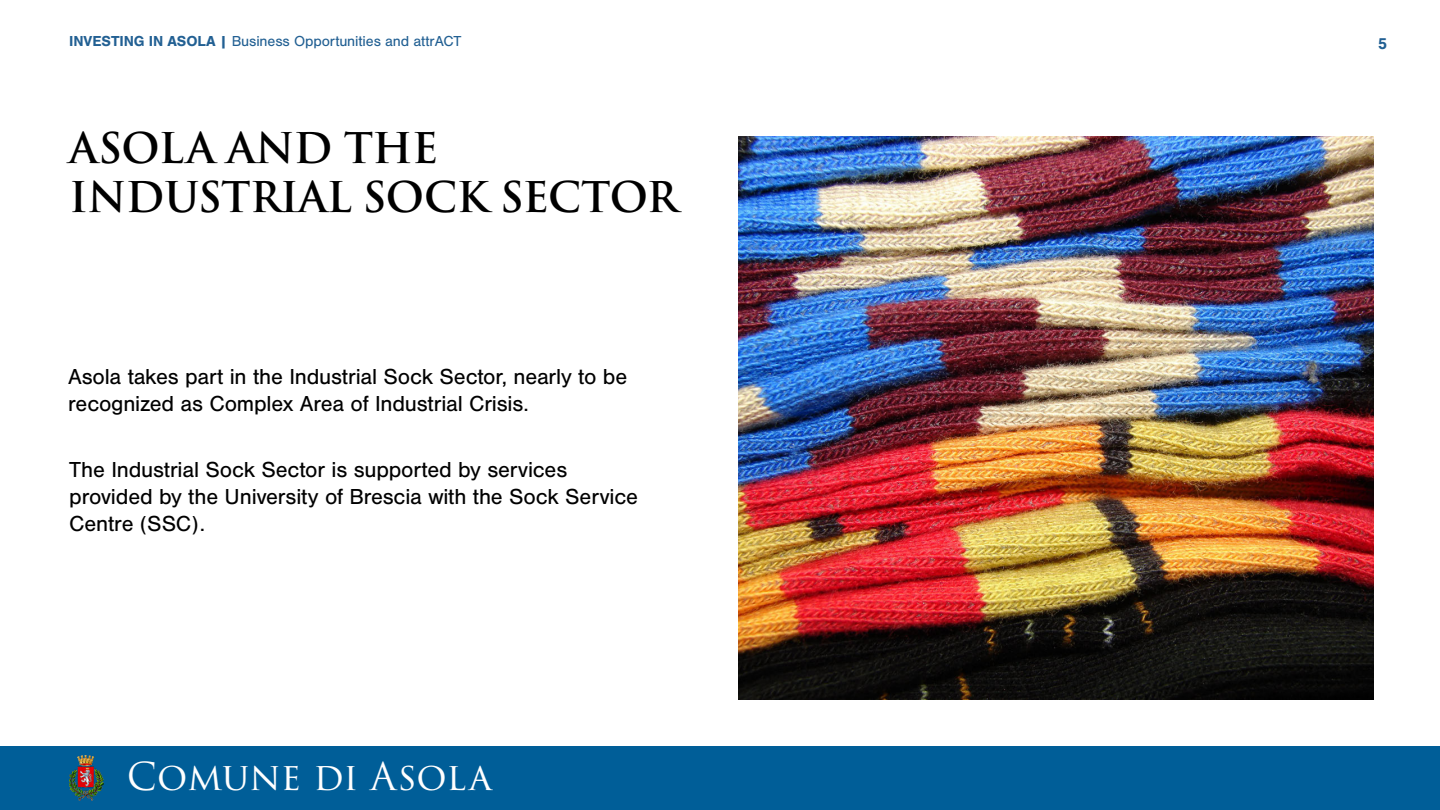
<style>
.page{position:relative;width:1440px;height:810px;background:#fff}
.page>*{position:absolute;margin:0;border:0;box-sizing:border-box;transform-origin:0 0}
.t1{font:600 41.25px/49.5px "Trajan Pro 3";letter-spacing:-.01em;color:#000}
.t2{font:37.5px "Trajan Pro 3";color:#fff}
.t3{font:22.5px/27px "Nimbus San";letter-spacing:-.01em;color:#000}
.t4{font:700 16.35px "Nimbus San";color:#226093}
.t5{font:15px "Nimbus San";letter-spacing:-.01em;color:#226093}
.s1{font-weight:700}
</style>
<div class="page">
<img style="left:739px;top:136px;width:635px;height:564px">
<div style="left:0;top:746px;width:1440px;height:64px;background:#005e98"></div>
<img style="left:69px;top:756px;width:34px;height:45px">
<p class="t5" style="left:69px;top:32px;width:394px"><span class="s1">INVESTING IN ASOLA |</span> Business Opportunities and attrACT</p>
<h1 class="t1" style="left:69px;top:124px;width:610px">ASOLA AND THE<br>INDUSTRIAL SOCK SECTOR</h1>
<p class="t3" style="left:68px;top:363px;width:561px">Asola takes part in the Industrial Sock Sector, nearly to be recognized as Complex Area of Industrial Crisis.</p>
<p class="t3" style="left:69px;top:456px;width:570px">The Industrial Sock Sector is supported by services provided by the University of Brescia with the Sock Service<br>Centre (SSC).</p>
<h2 class="t2" style="left:127px;top:751px;width:367px">Comune di Asola</h2>
<p class="t4" style="left:1378px;top:34px;width:11px">5</p>
</div>
